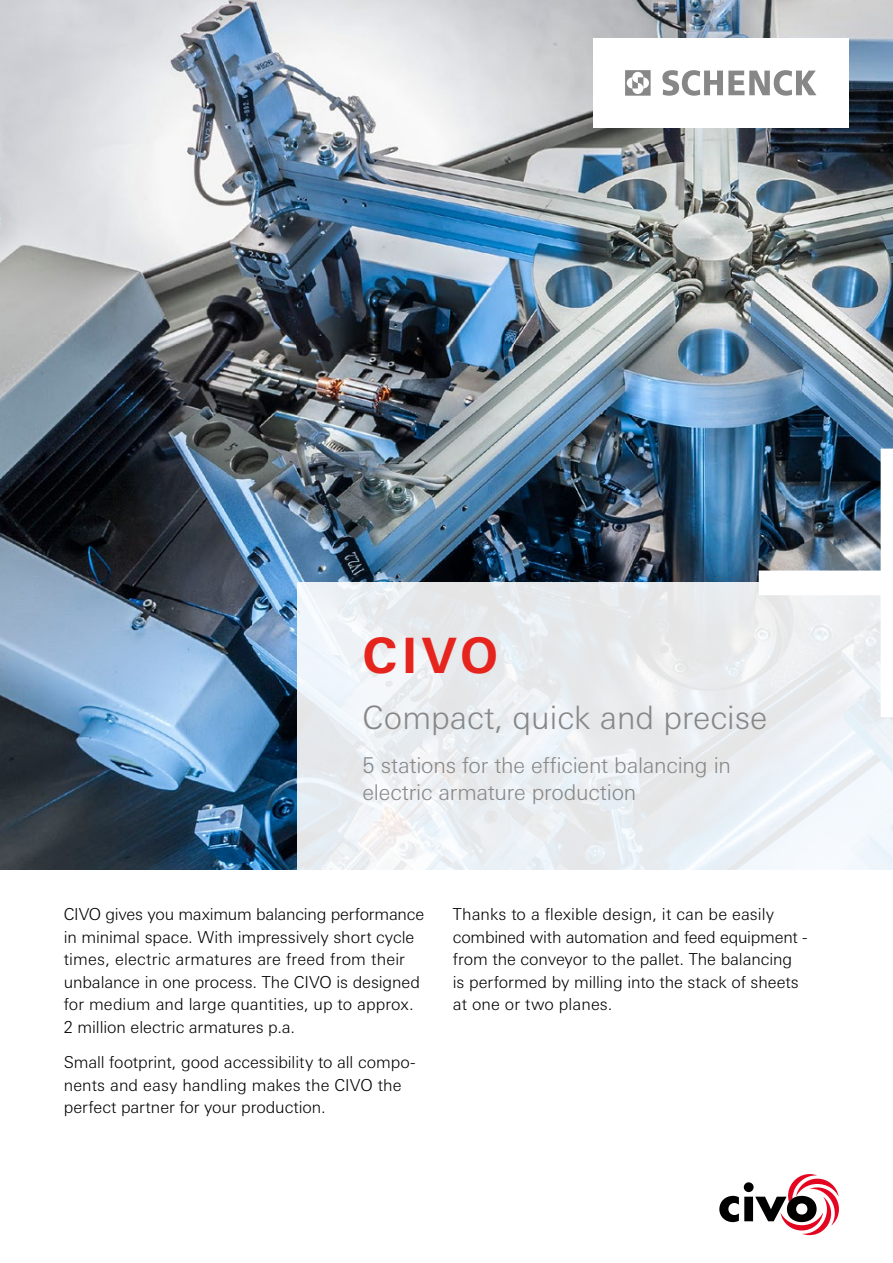
<style>
.page{position:relative;width:893px;height:1263px;background:#fff}
.page>*{position:absolute;margin:0;border:0;box-sizing:border-box;transform-origin:0 0}
.t1{font:700 48.75px "Univers Next W1 G";color:#e5251d}
.t2{font:300 32.25px "Univers Next W1 G";color:#878787}
.t3{font:300 21.75px/27px "Univers Next W1 G";letter-spacing:-.01em;color:#878787}
._05_Copy_8_5_12_5{font:300 16.5px/22.5px "Univers Next W1 G";letter-spacing:-.005em;color:#000}
</style>
<div class="page">
<img style="left:0;top:0;width:893px;height:870px">
<svg style="left:298px;top:582px;width:595px;height:288px;fill:#e9eef1"></svg>
<div style="left:759px;top:570px;width:134px;height:25px;background:#fff"></div>
<div style="left:881px;top:449px;width:12px;height:268px;background:#fff"></div>
<svg style="left:719px;top:1174px;width:120px;height:61px"></svg>
<div style="left:593px;top:38px;width:255px;height:90px;background:#fff"></div>
<svg style="left:662px;top:70px;width:154px;height:26px"></svg>
<svg style="left:625px;top:70px;width:26px;height:26px"></svg>
<p class="t1" style="left:362px;top:626px;width:137px">CIVO</p>
<p class="t2" style="left:362px;top:699px;width:406px">Compact, quick and precise</p>
<p class="t3" style="left:362px;top:752px;width:370px">5 stations for the efficient balancing in electric armature production</p>
<p class="_05_Copy_8_5_12_5" style="left:64px;top:903px;width:362px">CIVO gives you maximum balancing performance in minimal space. With impressively short cycle times, electric armatures are freed from their unbalance in one process. The CIVO is designed for medium and large quantities, up to approx.<br>2 million electric armatures p.a.</p>
<p class="_05_Copy_8_5_12_5" style="left:64px;top:1051px;width:353px">Small footprint, good accessibility to all compo&shy;nents and easy handling makes the CIVO the perfect partner for your production.</p>
<p class="_05_Copy_8_5_12_5" style="left:453px;top:903px;width:356px">Thanks to a flexible design, it can be easily combined with automation and feed equipment - from the conveyor to the pallet. The balancing is performed by milling into the stack of sheets at one or two planes.</p>
</div>
